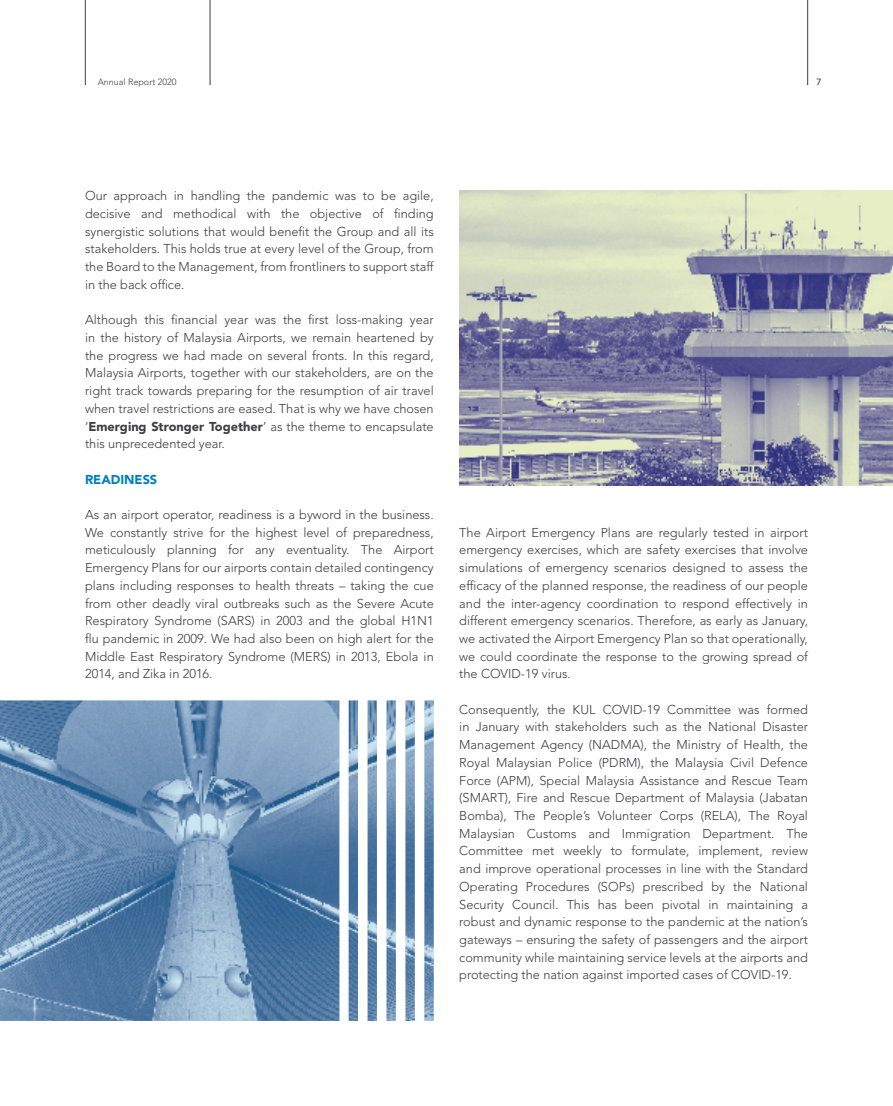
<style>
.page{position:relative;width:893px;height:1106px;background:#fff}
.page>*{position:absolute;margin:0;border:0;box-sizing:border-box;transform-origin:0 0}
.t1{font:300 12.75px/17.7px "Avenir LT Std";color:#3e3d40;text-align:justify}
.t2{font:900 12.75px "Avenir LT Std";color:#0080c0}
.t3{font:300 9px "Avenir LT Std";color:#3e3d40}
.t4{font:500 9px "Avenir LT Std";color:#3e3d40}
.s1{font-weight:900}
</style>
<div class="page">
<hr style="left:85px;top:0;width:1px;height:85px;background:#3e3d40">
<hr style="left:807px;top:0;width:1px;height:85px;background:#3e3d40">
<hr style="left:210px;top:0;width:1px;height:85px;background:#3e3d40">
<img style="left:459px;top:191px;width:434px;height:294px">
<img style="left:0;top:700px;width:434px;height:320px">
<p class="t3" style="left:98px;top:77px;width:80px">Annual Report 2020</p>
<p class="t4" style="left:816px;top:77px;width:7px">7</p>
<p class="t1" style="left:85px;top:187px;width:350px">Our approach in handling the pandemic was to be agile, decisive and methodical with the objective of finding synergistic solutions that would benefit the Group and all its stakeholders. This holds true at every level of the Group, from the Board to the Management, from frontliners to support staff in the back office.</p>
<p class="t1" style="left:85px;top:311px;width:350px">Although this financial year was the first loss-making year in the history of Malaysia Airports, we remain heartened by the progress we had made on several fronts. In this regard, Malaysia Airports, together with our stakeholders, are on the right track towards preparing for the resumption of air travel when travel restrictions are eased. That is why we have chosen ‘<span class="s1">Emerging Stronger Together</span>’ as the theme to encapsulate this unprecedented year.</p>
<p class="t2" style="left:85px;top:471px;width:17px">Readi</p>
<p class="t2" style="left:124px;top:471px;width:19px">ness</p>
<p class="t1" style="left:85px;top:506px;width:350px">As an airport operator, readiness is a byword in the business.<br>We constantly strive for the highest level of preparedness, meticulously planning for any eventuality. The Airport Emergency Plans for our airports contain detailed contingency plans including responses to health threats – taking the cue from other deadly viral outbreaks such as the Severe Acute Respiratory Syndrome (SARS) in 2003 and the global H1N1 flu pandemic in 2009. We had also been on high alert for the Middle East Respiratory Syndrome (MERS) in 2013, Ebola in 2014, and Zika in 2016.</p>
<p class="t1" style="left:459px;top:523px;width:350px">The Airport Emergency Plans are regularly tested in airport emergency exercises, which are safety exercises that involve simulations of emergency scenarios designed to assess the efficacy of the planned response, the readiness of our people and the inter-agency coordination to respond effectively in different emergency scenarios. Therefore, as early as January, we activated the Airport Emergency Plan so that operationally, we could coordinate the response to the growing spread of the COVID-19 virus.</p>
<p class="t1" style="left:459px;top:700px;width:350px">Consequently, the KUL COVID-19 Committee was formed in January with stakeholders such as the National Disaster Management Agency (NADMA), the Ministry of Health, the Royal Malaysian Police (PDRM), the Malaysia Civil Defence Force (APM), Special Malaysia Assistance and Rescue Team (SMART), Fire and Rescue Department of Malaysia (Jabatan Bomba), The People’s Volunteer Corps (RELA), The Royal Malaysian Customs and Immigration Department. The Committee met weekly to formulate, implement, review and improve operational processes in line with the Standard Operating Procedures (SOPs) prescribed by the National Security Council. This has been pivotal in maintaining a robust and dynamic response to the pandemic at the nation’s gateways – ensuring the safety of passengers and the airport community while maintaining service levels at the airports and protecting the nation against imported cases of COVID-19.</p>
</div>
